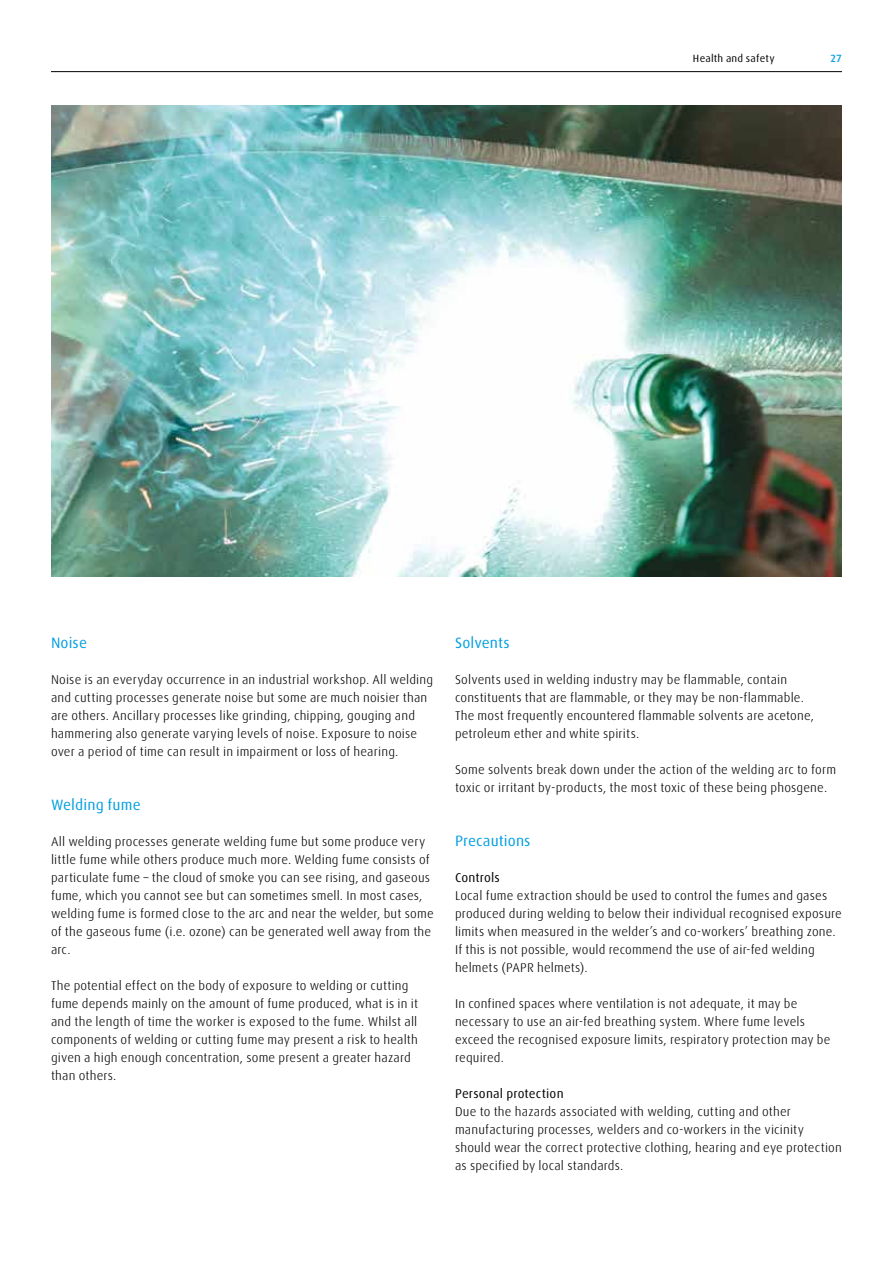
<style>
.page{position:relative;width:893px;height:1263px;background:#fff}
.page>*{position:absolute;margin:0;border:0;box-sizing:border-box;transform-origin:0 0}
.t1{font:15px "Linde Dax Global";letter-spacing:.005em;color:#009ee0}
.t2{font:300 12.75px/18px "Linde Dax Global";letter-spacing:.01em;color:#000}
.t3{font:12.75px "Linde Dax Global";letter-spacing:.01em;color:#000}
.t4{font:10.5px "Linde Dax Global";letter-spacing:.02em;color:#000}
.t5{font:500 10.5px "Linde Dax Global";color:#009ee0}
</style>
<div class="page">
<img style="left:51px;top:105px;width:791px;height:471px">
<hr style="left:51px;top:71px;width:791px;height:1px;background:#000">
<p class="t4" style="left:693px;top:52px;width:83px">Health and safety</p>
<p class="t5" style="left:830px;top:52px;width:13px">27</p>
<p class="t1" style="left:51px;top:634px;width:38px">Noise</p>
<p class="t2" style="left:51px;top:671px;width:384px">Noise is an everyday occurrence in an industrial workshop. All welding and cutting processes generate noise but some are much noisier than are others. Ancillary processes like grinding, chipping, gouging and hammering also generate varying levels of noise. Exposure to noise over a period of time can result in impairment or loss of hearing.</p>
<p class="t1" style="left:51px;top:796px;width:91px">Welding fume</p>
<p class="t2" style="left:51px;top:833px;width:384px">All welding processes generate welding fume but some produce very little fume while others produce much more. Welding fume consists of particulate fume – the cloud of smoke you can see rising, and gaseous fume, which you cannot see but can sometimes smell. In most cases, welding fume is formed close to the arc and near the welder, but some of the gaseous fume (i.e. ozone) can be generated well away from the arc.</p>
<p class="t2" style="left:51px;top:977px;width:369px">The potential effect on the body of exposure to welding or cutting fume depends mainly on the amount of fume produced, what is in it and the length of time the worker is exposed to the fume. Whilst all components of welding or cutting fume may present a risk to health given a high enough concentration, some present a greater hazard than others.</p>
<p class="t1" style="left:455px;top:634px;width:56px">Solvents</p>
<p class="t2" style="left:455px;top:671px;width:361px">Solvents used in welding industry may be flammable, contain constituents that are flammable, or they may be non-flammable.<br>The most frequently encountered flammable solvents are acetone, petroleum ether and white spirits.</p>
<p class="t2" style="left:455px;top:761px;width:383px">Some solvents break down under the action of the welding arc to form toxic or irritant by-products, the most toxic of these being phosgene.</p>
<p class="t1" style="left:455px;top:832px;width:77px">Precautions</p>
<p class="t3" style="left:455px;top:870px;width:46px">Controls</p>
<p class="t2" style="left:455px;top:887px;width:388px">Local fume extraction should be used to control the fumes and gases produced during welding to below their individual recognised exposure limits when measured in the welder’s and co-workers’ breathing zone.<br>If this is not possible, would recommend the use of air-fed welding helmets (PAPR helmets).</p>
<p class="t2" style="left:455px;top:995px;width:377px">In confined spaces where ventilation is not adequate, it may be necessary to use an air-fed breathing system. Where fume levels exceed the recognised exposure limits, respiratory protection may be required.</p>
<p class="t3" style="left:455px;top:1086px;width:110px">Personal protection</p>
<p class="t2" style="left:455px;top:1103px;width:388px">Due to the hazards associated with welding, cutting and other manufacturing processes, welders and co-workers in the vicinity should wear the correct protective clothing, hearing and eye protection as specified by local standards.</p>
</div>
